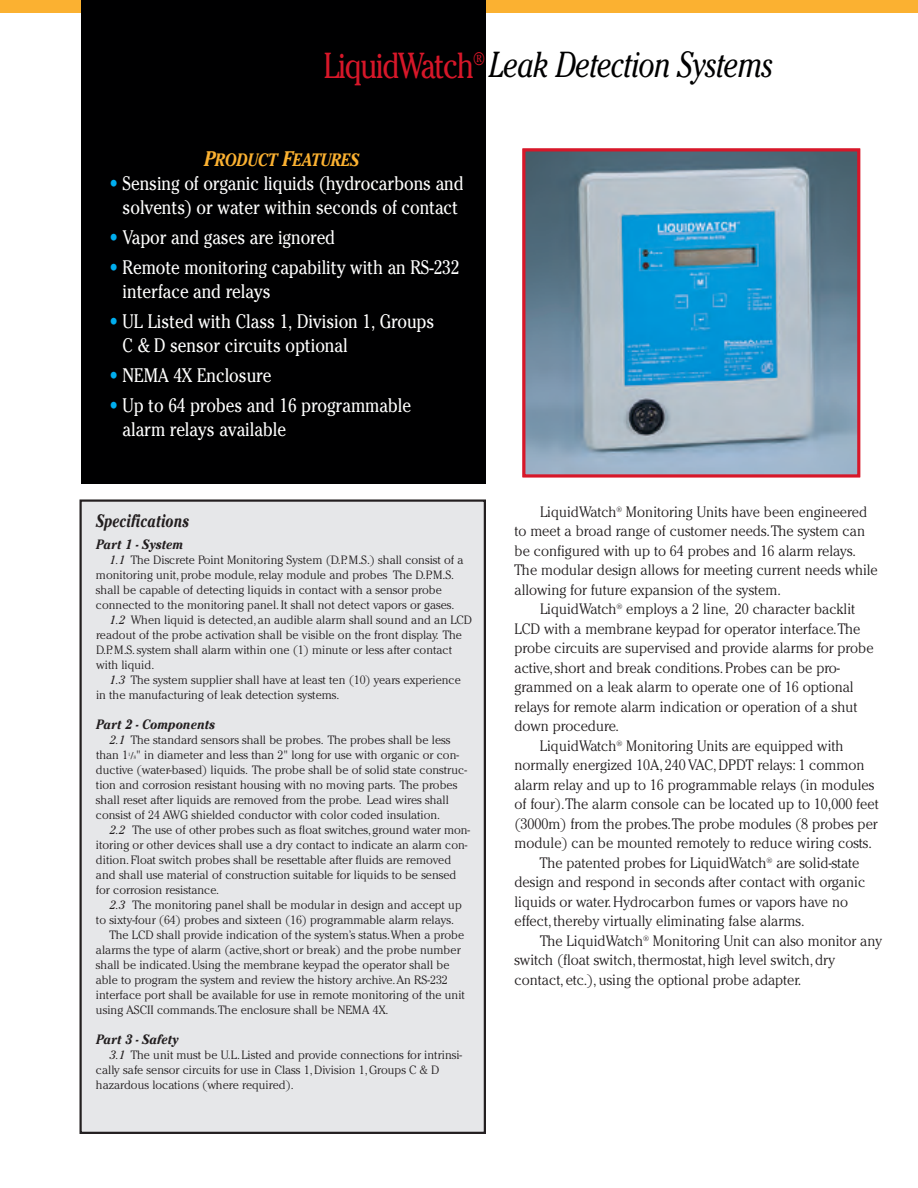
<style>
.page{position:relative;width:918px;height:1188px;background:#fff}
.page>*{position:absolute;margin:0;border:0;box-sizing:border-box;transform-origin:0 0}
.t1{font:italic 36px "Cheltenham";letter-spacing:-.025em;color:#000001;scale:.8 1}
.t2{font:19.5px/24px "Cheltenham";letter-spacing:-.005em;color:#fff;scale:.85 1}
.t3{font:italic 700 18px "Cheltenham";color:#231f20;scale:.75 1}
.t4{font:italic 700 17.85px "Cheltenham";letter-spacing:-.005em;color:#fbb131;scale:.85 1}
.t5{font:300 15px "Cheltenham";color:#231f20;scale:.95 1}
.t6{font:italic 700 13.5px "Cheltenham";color:#231f20;scale:.9 1}
.t7{font:300 12px/15px "Cheltenham";color:#231f20}
.s1{font-style:normal;color:#d71729}
.s2{font-size:21px}
.s3{color:#00aeef}
.s4{font-weight:400;font-style:italic}
.s5{font-size:9.75px}
.s6{font-size:4.8px}
</style>
<div class="page">
<div style="left:0;top:0;width:86px;height:13px;background:#fbb131"></div>
<div style="left:482px;top:0;width:436px;height:13px;background:#fbb131"></div>
<div style="left:82px;top:502px;width:402px;height:630px;background:#e6e7e9"></div>
<div style="left:80px;top:499px;width:406px;height:635px;border:2px solid #231f20"></div>
<div style="left:81px;top:0;width:405px;height:484px;background:#000001"></div>
<img style="left:526px;top:152px;width:330px;height:321px">
<div style="left:522px;top:148px;width:338px;height:329px;border:3px solid #d71729"></div>
<h1 class="t1" style="left:324px;top:51px;width:563px"><span class="s1">LiquidWatch</span><sup>®</sup> Leak Detection Systems</h1>
<h3 class="t4" style="left:204px;top:154px;width:184px"><span class="s2">P</span>RODUCT <span class="s2">F</span>EATURES</h3>
<h2 class="t2" style="left:110px;top:172px;width:418px;text-align:center"><span class="s3">•</span> Sensing of organic liquids (hydrocarbons and solvents) or water within seconds of contact</h2>
<h2 class="t2" style="left:110px;top:226px;width:267px"><span class="s3">•</span> Vapor and gases are ignored</h2>
<h2 class="t2" style="left:123px;top:256px;width:398px;text-indent:-13px"><span class="s3">•</span> Remote monitoring capability with an RS-232 interface and relays</h2>
<h2 class="t2" style="left:123px;top:310px;width:368px;text-indent:-13px"><span class="s3">•</span> UL Listed with Class 1, Division 1, Groups<br>C &amp; D sensor circuits optional</h2>
<h2 class="t2" style="left:109px;top:364px;width:192px"><span class="s3">•</span> NEMA 4X Enclosure</h2>
<h2 class="t2" style="left:123px;top:394px;width:341px;text-indent:-13px"><span class="s3">•</span> Up to 64 probes and 16 programmable alarm relays available</h2>
<h3 class="t3" style="left:96px;top:514px;width:126px">Specifications</h3>
<p class="t6" style="left:96px;top:539px;width:98px">Part 1 - System</p>
<p class="t7" style="left:110px;top:553px;width:356px"><span class="s4">1.1</span> The Discrete Point Monitoring System (D.P. M.S.) shall consist of a</p>
<p class="t7" style="left:96px;top:568px;width:360px">monitoring unit, probe module, relay module and probes The D.P.M.S.</p>
<p class="t7" style="left:96px;top:583px;width:347px">shall be capable of detecting liquids in contact with a sensor probe</p>
<p class="t7" style="left:96px;top:598px;width:360px">connected to the monitoring panel. It shall not detect vapors or gases.</p>
<p class="t7" style="left:110px;top:613px;width:364px"><span class="s4">1.2</span> When liquid is detected, an audible alarm shall sound and an LCD</p>
<p class="t7" style="left:96px;top:628px;width:368px">readout of the probe activation shall be visible on the front display. The</p>
<p class="t7" style="left:96px;top:643px;width:358px">D.P. M.S.system shall alarm within one (1) minute or less after contact</p>
<p class="t7" style="left:96px;top:658px;width:60px">with liquid.</p>
<p class="t7" style="left:110px;top:673px;width:353px"><span class="s4">1.3</span> The system supplier shall have at least ten (10) years experience</p>
<p class="t7" style="left:96px;top:688px;width:245px">in the manufacturing of leak detection systems.</p>
<p class="t6" style="left:96px;top:719px;width:134px">Part 2 - Components</p>
<p class="t7" style="left:96px;top:733px;width:372px;text-indent:14px"><span class="s4">2.1</span> The standard sensors shall be probes. The probes shall be less than 1 <span class="s5">/</span><span class="s6">8</span>" in diameter and less than 2" long for use with organic or con&shy;ductive (water-based) liquids. The probe shall be of solid state construc&shy;tion and corrosion resistant housing with no moving parts. The probes shall reset after liquids are removed from the probe. Lead wires shall consist of 24 AWG shielded conductor with color coded insulation.</p>
<p class="t7" style="left:96px;top:823px;width:376px;text-indent:14px"><span class="s4">2.2</span> The use of other probes such as float switches, ground water mon&shy;itoring or other devices shall use a dry contact to indicate an alarm con&shy;dition. Float switch probes shall be resettable after fluids are removed and shall use material of construction suitable for liquids to be sensed for corrosion resistance.</p>
<p class="t7" style="left:109px;top:898px;width:354px"><span class="s4">2.3</span> The monitoring panel shall be modular in design and accept up</p>
<p class="t7" style="left:96px;top:913px;width:359px">to sixty-four (64) probes and sixteen (16) programmable alarm relays.</p>
<p class="t7" style="left:109px;top:928px;width:356px">The LCD shall provide indication of the system’s status.When a probe</p>
<p class="t7" style="left:96px;top:943px;width:366px">alarms the type of alarm (active, short or break) and the probe number</p>
<p class="t7" style="left:96px;top:958px;width:355px">shall be indicated.Using the membrane keypad the operator shall be</p>
<p class="t7" style="left:96px;top:973px;width:353px">able to program the system and review the history archive.An RS-232</p>
<p class="t7" style="left:96px;top:988px;width:371px">interface port shall be available for use in remote monitoring of the unit</p>
<p class="t7" style="left:96px;top:1003px;width:294px">using ASCII commands.The enclosure shall be NEMA 4X.</p>
<p class="t6" style="left:96px;top:1034px;width:93px">Part 3 - Safety</p>
<p class="t7" style="left:96px;top:1048px;width:368px;text-indent:14px"><span class="s4">3.1</span> The unit must be U.L. Listed and provide connections for intrinsi&shy;cally safe sensor circuits for use in Class 1, Division 1, Groups C &amp; D hazardous locations (where required).</p>
<p class="t5" style="left:540px;top:506px;width:346px">LiquidWatch<sup>®</sup> Monitoring Units have been engineered</p>
<p class="t5" style="left:515px;top:525px;width:371px">to meet a broad range of customer needs.The system can</p>
<p class="t5" style="left:515px;top:545px;width:361px">be configured with up to 64 probes and 16 alarm relays.</p>
<p class="t5" style="left:515px;top:564px;width:384px">The modular design allows for meeting current needs while</p>
<p class="t5" style="left:515px;top:584px;width:282px">allowing for future expansion of the system.</p>
<p class="t5" style="left:540px;top:603px;width:333px">LiquidWatch<sup>®</sup> employs a 2 line, 20 character backlit</p>
<p class="t5" style="left:515px;top:623px;width:366px">LCD with a membrane keypad for operator interface.The</p>
<p class="t5" style="left:515px;top:642px;width:380px">probe circuits are supervised and provide alarms for probe</p>
<p class="t5" style="left:514px;top:662px;width:344px">active, short and break conditions.Probes can be pro-</p>
<p class="t5" style="left:514px;top:681px;width:359px">grammed on a leak alarm to operate one of 16 optional</p>
<p class="t5" style="left:514px;top:701px;width:362px">relays for remote alarm indication or operation of a shut</p>
<p class="t5" style="left:514px;top:720px;width:112px">down procedure.</p>
<p class="t5" style="left:540px;top:740px;width:321px">LiquidWatch<sup>®</sup> Monitoring Units are equipped with</p>
<p class="t5" style="left:515px;top:759px;width:370px">normally energized 10A, 240 VAC, DPDT relays: 1 common</p>
<p class="t5" style="left:515px;top:779px;width:380px">alarm relay and up to 16 programmable relays (in modules</p>
<p class="t5" style="left:515px;top:798px;width:385px">of four).The alarm console can be located up to 10,000 feet</p>
<p class="t5" style="left:515px;top:818px;width:384px">(3000m) from the probes.The probe modules (8 probes per</p>
<p class="t5" style="left:515px;top:837px;width:378px">module) can be mounted remotely to reduce wiring costs.</p>
<p class="t5" style="left:540px;top:857px;width:338px">The patented probes for LiquidWatch<sup>®</sup> are solid-state</p>
<p class="t5" style="left:514px;top:876px;width:371px">design and respond in seconds after contact with organic</p>
<p class="t5" style="left:514px;top:896px;width:353px">liquids or water. Hydrocarbon fumes or vapors have no</p>
<p class="t5" style="left:514px;top:915px;width:307px">effect, thereby virtually eliminating false alarms.</p>
<p class="t5" style="left:540px;top:935px;width:362px">The LiquidWatch<sup>®</sup> Monitoring Unit can also monitor any</p>
<p class="t5" style="left:514px;top:954px;width:339px">switch (float switch, thermostat, high level switch, dry</p>
<p class="t5" style="left:514px;top:974px;width:303px">contact, etc.), using the optional probe adapter.</p>
</div>
